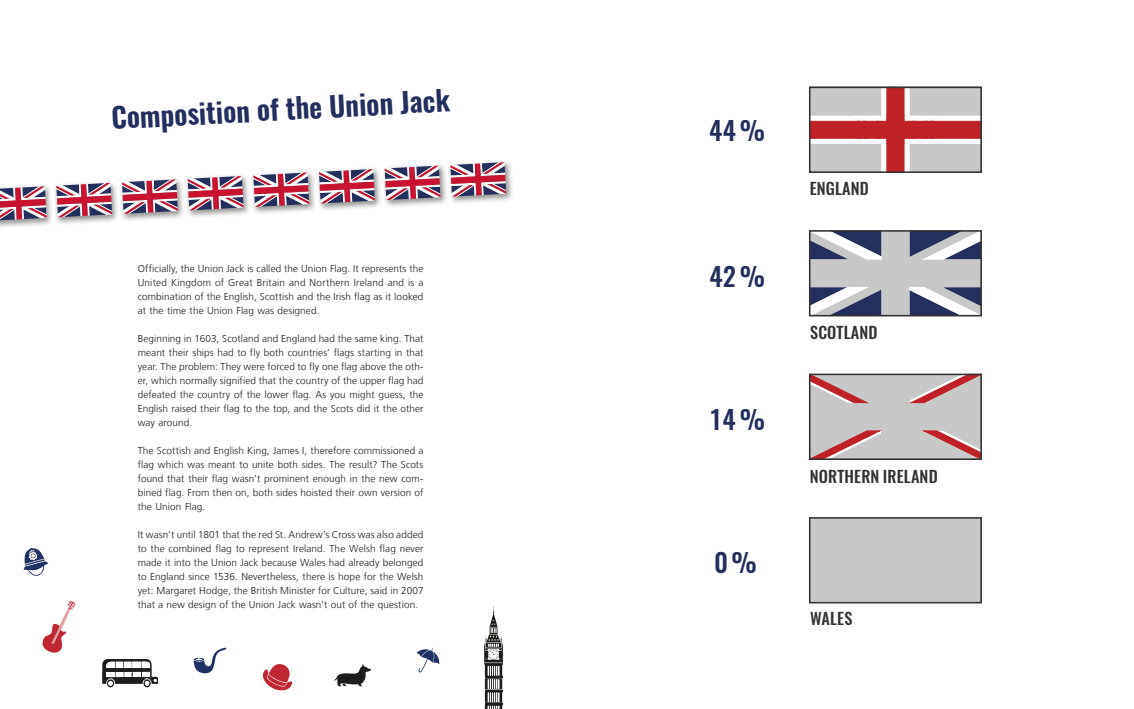
<style>
.page{position:relative;width:1134px;height:709px;background:#fff}
.page>*{position:absolute;margin:0;border:0;box-sizing:border-box;transform-origin:0 0}
.t1{font:600 28px "Oswald";color:#232f5e}
.t2{font:500 25.9px "Oswald";color:#232f5d}
.t3{font:500 16.2px "Oswald";letter-spacing:.01em;color:#343434}
.t4{font:500 16.2px "Oswald";letter-spacing:.01em;color:#333}
.t5{font:300 10px/14px "Frutiger LT Com";letter-spacing:.01em;color:#1d1d1b;text-align:justify}
</style>
<div class="page">
<svg style="left:42px;top:601px;width:33px;height:51px"></svg>
<svg style="left:24px;top:548px;width:24px;height:28px"></svg>
<svg style="left:102px;top:659px;width:56px;height:28px"></svg>
<svg style="left:194px;top:647px;width:32px;height:26px"></svg>
<svg style="left:262px;top:664px;width:30px;height:26px"></svg>
<svg style="left:334px;top:664px;width:37px;height:22px"></svg>
<svg style="left:484px;top:606px;width:19px;height:103px"></svg>
<svg style="left:416px;top:648px;width:24px;height:24px"></svg>
<div style="left:810px;top:231px;width:171px;height:85px;background:#c8c8c8"></div>
<svg style="left:910px;top:233px;width:69px;height:26px"></svg>
<svg style="left:909px;top:287px;width:70px;height:26px"></svg>
<svg style="left:812px;top:233px;width:69px;height:26px"></svg>
<svg style="left:812px;top:287px;width:69px;height:26px"></svg>
<div style="left:809px;top:230px;width:173px;height:86px;border:2px solid #343434"></div>
<div style="left:810px;top:518px;width:171px;height:84px;background:#c8c8c8"></div>
<div style="left:809px;top:517px;width:173px;height:86px;border:2px solid #343434"></div>
<div style="left:810px;top:374px;width:171px;height:85px;background:#c8c8c8"></div>
<svg style="left:923px;top:430px;width:56px;height:27px"></svg>
<svg style="left:813px;top:430px;width:68px;height:27px"></svg>
<svg style="left:910px;top:376px;width:69px;height:27px"></svg>
<svg style="left:812px;top:376px;width:56px;height:27px"></svg>
<div style="left:809px;top:373px;width:173px;height:87px;border:2px solid #343434"></div>
<svg style="left:812px;top:90px;width:167px;height:80px;background:#cd9c9e"></svg>
<div style="left:809px;top:87px;width:173px;height:86px;border:2px solid #343434"></div>
<div style="left:0;top:158px;width:514px;height:70px;background:#1d1d1b;opacity:.5"></div>
<svg style="left:0;top:186px;width:46px;height:34px"></svg>
<svg style="left:56px;top:183px;width:56px;height:34px"></svg>
<svg style="left:122px;top:179px;width:56px;height:35px"></svg>
<svg style="left:188px;top:176px;width:55px;height:34px"></svg>
<svg style="left:253px;top:172px;width:56px;height:35px"></svg>
<svg style="left:319px;top:169px;width:56px;height:34px"></svg>
<svg style="left:385px;top:166px;width:55px;height:34px"></svg>
<svg style="left:450px;top:162px;width:56px;height:34px"></svg>
<h1 class="t1" style="left:110px;top:98px;width:340px;rotate:-3deg">Composition of the Union Jack</h1>
<p class="t5" style="left:138px;top:262px;width:287px">Officially, the Union Jack is called the Union Flag. It represents the United Kingdom of Great Britain and Northern Ireland and is a combination of the English, Scottish and the Irish flag as it looked at the time the Union Flag was designed.</p>
<p class="t5" style="left:138px;top:332px;width:287px">Beginning in 1603, Scotland and England had the same king. That meant their ships had to fly both countries’ flags starting in that year. The problem: They were forced to fly one flag above the oth&shy;er, which normally signified that the country of the upper flag had defeated the country of the lower flag. As you might guess, the English raised their flag to the top, and the Scots did it the other way around.</p>
<p class="t5" style="left:138px;top:444px;width:287px">The Scottish and English King, James I, therefore commissioned a flag which was meant to unite both sides. The result? The Scots found that their flag wasn’t prominent enough in the new com&shy;bined flag. From then on, both sides hoisted their own version of the Union Flag.</p>
<p class="t5" style="left:138px;top:528px;width:287px">It wasn’t until 1801 that the red St. Andrew’s Cross was also added to the combined flag to represent Ireland. The Welsh flag never made it into the Union Jack because Wales had already belonged to England since 1536. Nevertheless, there is hope for the Welsh yet: Margaret Hodge, the British Minister for Culture, said in 2007 that a new design of the Union Jack wasn't out of the question.</p>
<h2 class="t2" style="left:709px;top:113px;width:58px">44 %</h2>
<h2 class="t2" style="left:709px;top:258px;width:57px">42 %</h2>
<h2 class="t2" style="left:709px;top:401px;width:57px">14 %</h2>
<h2 class="t2" style="left:714px;top:544px;width:44px">0 %</h2>
<h3 class="t3" style="left:810px;top:177px;width:61px">ENGLAND</h3>
<h3 class="t4" style="left:810px;top:321px;width:69px">SCOTLAND</h3>
<h3 class="t3" style="left:810px;top:464px;width:129px">NORTHERN IRELAND</h3>
<h3 class="t3" style="left:810px;top:606px;width:44px">WALES</h3>
</div>
